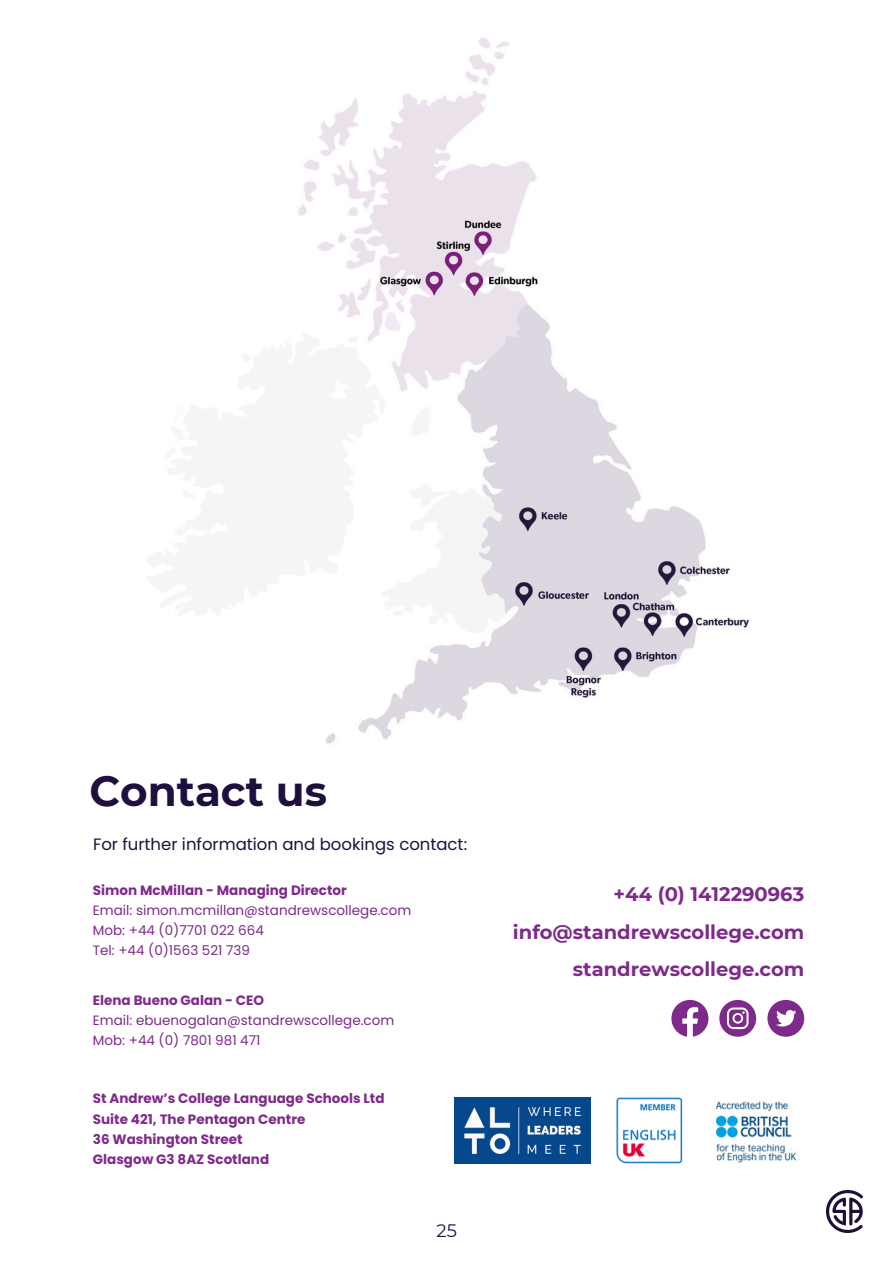
<style>
.page{position:relative;width:894px;height:1264px;background:#fff}
.page>*{position:absolute;margin:0;border:0;box-sizing:border-box;transform-origin:0 0}
.t1{font:700 42px "Montserrat";color:#1f0f3f}
.t2{font:700 19.5px/38.2px "Montserrat";color:#7e2a8a;text-align:right}
.t3{font:18px "Montserrat";color:#1f0f3f}
.t4{font:16.5px "Poppins";color:#1f0f3f}
.t5{font:700 13.5px/20.2px "Poppins";color:#7e2a8a}
.t6{font:13.5px "Poppins";color:#7e2a8a}
</style>
<div class="page">
<img style="left:178px;top:37px;width:570px;height:707px">
<svg style="left:671px;top:999px;width:37px;height:37px"></svg>
<svg style="left:719px;top:999px;width:37px;height:37px"></svg>
<img style="left:616px;top:1097px;width:67px;height:67px">
<img style="left:454px;top:1097px;width:136px;height:66px">
<img style="left:715px;top:1101px;width:82px;height:62px">
<svg style="left:767px;top:999px;width:37px;height:37px"></svg>
<img style="left:826px;top:1190px;width:36px;height:42px">
<p class="t1" style="left:89px;top:765px;width:239px">Contact us</p>
<h4 class="t4" style="left:93px;top:832px;width:375px">For further information and bookings contact:</h4>
<p class="t5" style="left:93px;top:879px;width:255px">Simon McMillan - Managing Director</p>
<p class="t6" style="left:93px;top:900px;width:320px">Email: simon.mcmillan@standrewscollege.com</p>
<p class="t6" style="left:93px;top:921px;width:172px">Mob: +44 (0)7701 022 664</p>
<h2 class="t6" style="left:93px;top:941px;width:158px">Tel: +44 (0)1563 521 739</h2>
<h2 class="t5" style="left:93px;top:989px;width:173px">Elena Bueno Galan - CEO</h2>
<p class="t6" style="left:93px;top:1010px;width:303px">Email: ebuenogalan@standrewscollege.com</p>
<p class="t6" style="left:93px;top:1030px;width:169px">Mob: +44 (0) 7801 981 471</p>
<p class="t5" style="left:93px;top:1088px;width:293px">St Andrew’s College Language Schools Ltd<br>Suite 421, The Pentagon Centre<br>36 Washington Street<br>Glasgow G3 8AZ Scotland</p>
<p class="t3" style="left:436px;top:1219px;width:22px">25</p>
<p class="t2" style="left:513px;top:874px;width:293px">+44 (0) 1412290963 info@standrewscollege.com</p>
<p class="t2" style="left:572px;top:949px;width:233px">standrewscollege.com</p>
</div>
